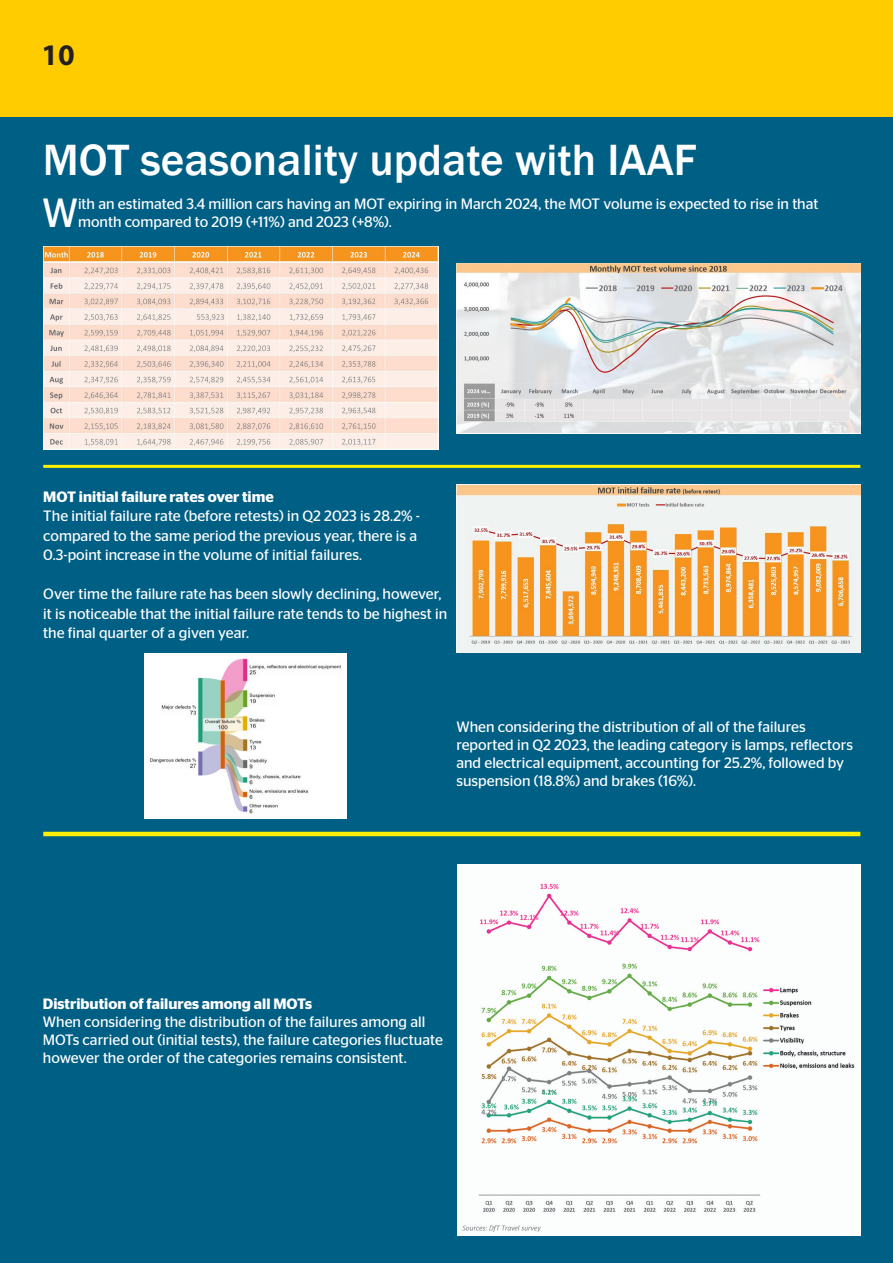
<style>
.page{position:relative;width:893px;height:1263px;background:#fff}
.page>*{position:absolute;margin:0;border:0;box-sizing:border-box;transform-origin:0 0}
.t1{font:500 45px "Franklin Gothic";color:#fff}
.t2{font:40.65px "Stag Sans";color:#fff}
.t3{font:700 30px "Myriad Pro";color:#231f20}
.t4{font:15px/18px "Stag Sans";color:#fff}
.t5{font:600 15px "Stag Sans";color:#fff}
</style>
<div class="page">
<div style="left:0;top:0;width:893px;height:128px;background:#fc0"></div>
<div style="left:0;top:117px;width:893px;height:1146px;background:#005f85"></div>
<img style="left:43px;top:247px;width:396px;height:203px">
<img style="left:456px;top:263px;width:404px;height:170px">
<img style="left:456px;top:484px;width:404px;height:168px">
<img style="left:145px;top:653px;width:201px;height:165px">
<img style="left:458px;top:865px;width:402px;height:371px">
<hr style="left:43px;top:465px;width:817px;height:3px;background:#fff101">
<hr style="left:43px;top:832px;width:817px;height:4px;background:#fff101">
<p class="t3" style="left:41px;top:38px;width:35px">10</p>
<p class="t1" style="left:43px;top:132px;width:655px">MOT seasonality update with IAAF</p>
<p class="t2" style="left:42px;top:190px;width:38px">W</p>
<p class="t4" style="left:78px;top:194px;width:742px">ith an estimated 3.4 million cars having an MOT expiring in March 2024, the MOT volume is expected to rise in that month compared to 2019 (+11%) and 2023 (+8%).</p>
<p class="t5" style="left:43px;top:488px;width:232px">MOT initial failure rates over time</p>
<p class="t4" style="left:43px;top:506px;width:378px;line-height:19.5px">The initial failure rate (before retests) in Q2 2023 is 28.2% - compared to the same period the previous year, there is a<br>0.3-point increase in the volume of initial failures.</p>
<p class="t4" style="left:43px;top:584px;width:405px;line-height:19.5px">Over time the failure rate has been slowly declining, however, it is noticeable that the initial failure rate tends to be highest in the final quarter of a given year.</p>
<p class="t4" style="left:456px;top:717px;width:398px">When considering the distribution of all of the failures reported in Q2 2023, the leading category is lamps, reflectors and electrical equipment, accounting for 25.2%, followed by suspension (18.8%) and brakes (16%).</p>
<p class="t5" style="left:43px;top:995px;width:271px">Distribution of failures among all MOTs</p>
<p class="t4" style="left:43px;top:1012px;width:401px">When considering the distribution of the failures among all<br>MOTs carried out (initial tests), the failure categories fluctuate however the order of the categories remains consistent.</p>
</div>
